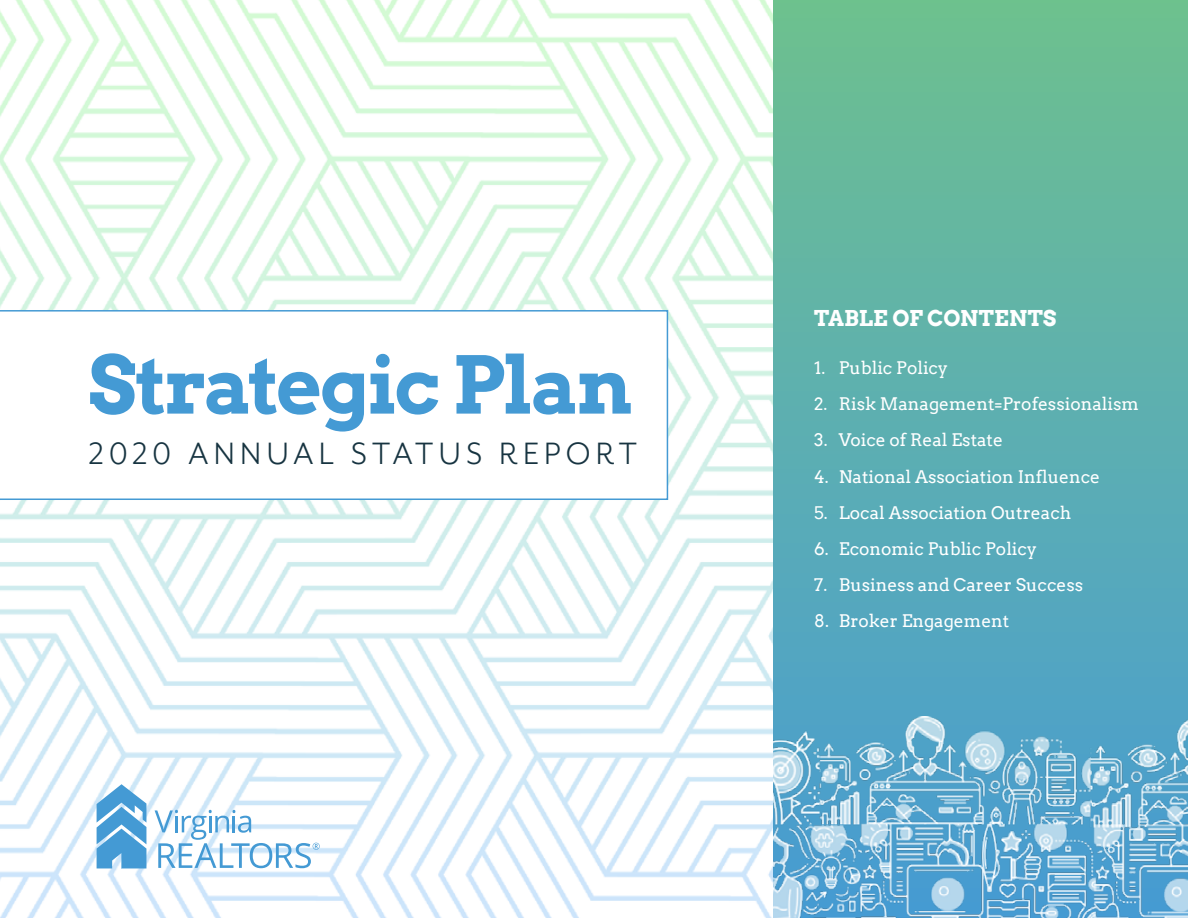
<style>
.page{position:relative;width:1188px;height:918px;background:#fff}
.page>*{position:absolute;margin:0;border:0;box-sizing:border-box;transform-origin:0 0}
.t1{font:700 79.05px "Arvo";letter-spacing:-.04em;color:#449ad4}
.t2{font:35.55px "Mr Eaves San OT";letter-spacing:.14em;color:#173441}
.t3{font:700 21.9px "Arvo";color:#fff}
.t4{font:17.4px "Arvo";color:#fff}
</style>
<div class="page">
<img style="left:0;top:0;width:773px;height:918px">
<svg style="left:0;top:310px;width:668px;height:190px"></svg>
<svg style="left:773px;top:0;width:415px;height:716px;background:#5eb1aa"></svg>
<img style="left:773px;top:716px;width:415px;height:202px">
<svg style="left:97px;top:784px;width:49px;height:84px;background:#70b2de"></svg>
<svg style="left:155px;top:810px;width:165px;height:58px"></svg>
<h1 class="t1" style="left:89px;top:335px;width:546px">Strategic Plan</h1>
<h2 class="t2" style="left:89px;top:435px;width:550px">2020 ANNUAL STATUS REPORT</h2>
<p class="t3" style="left:814px;top:304px;width:244px">TABLE OF CONTENTS</p>
<p class="t4" style="left:814px;top:357px;width:135px">1. Public Policy</p>
<p class="t4" style="left:814px;top:394px;width:326px">2. Risk Management=Professionalism</p>
<p class="t4" style="left:814px;top:430px;width:190px">3. Voice of Real Estate</p>
<p class="t4" style="left:814px;top:466px;width:287px">4. National Association Influence</p>
<p class="t4" style="left:814px;top:502px;width:258px">5. Local Association Outreach</p>
<p class="t4" style="left:814px;top:538px;width:224px">6. Economic Public Policy</p>
<p class="t4" style="left:814px;top:574px;width:271px">7. Business and Career Success</p>
<p class="t4" style="left:814px;top:611px;width:197px">8. Broker Engagement</p>
</div>
